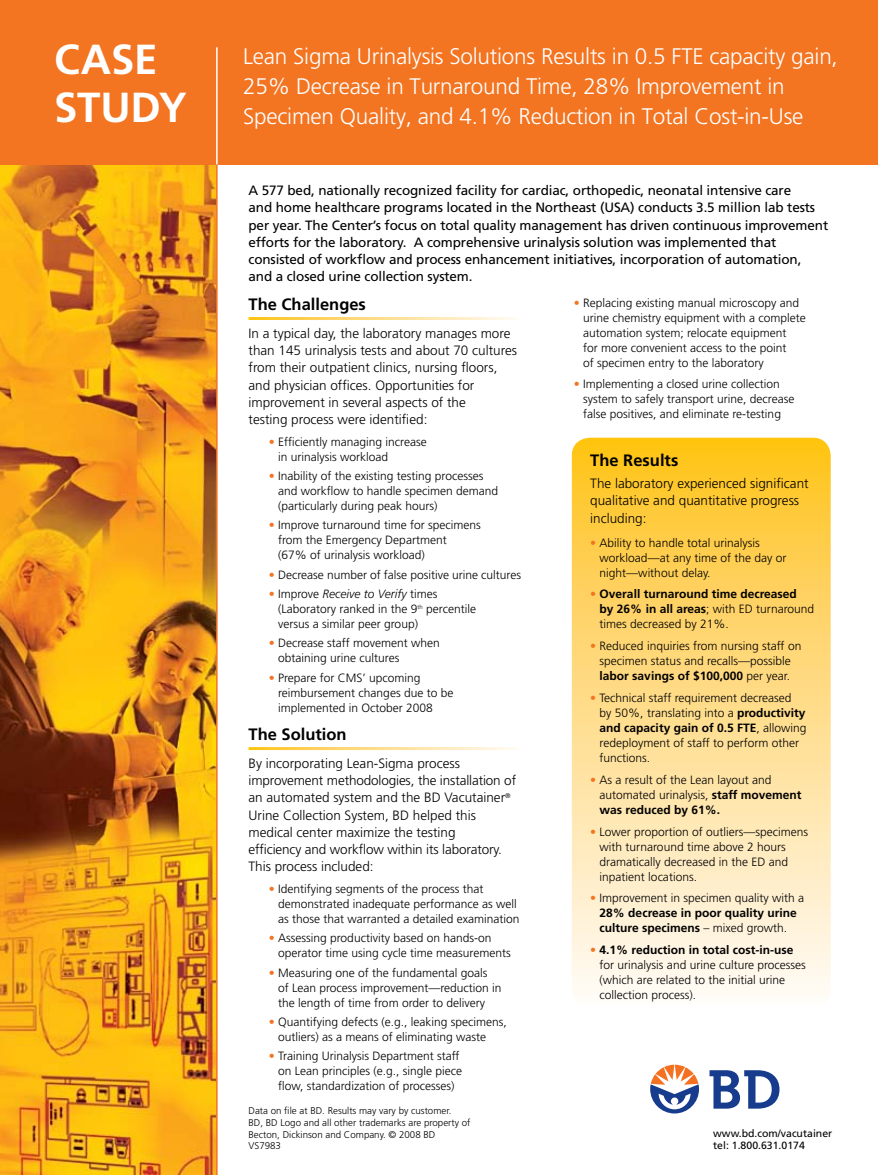
<style>
.page{position:relative;width:878px;height:1175px;background:#fff}
.page>*{position:absolute;margin:0;border:0;box-sizing:border-box;transform-origin:0 0}
.t1{font:700 42px/48px "Frutiger";letter-spacing:-.005em;color:#fff}
.t2{font:300 22.5px/30px "Frutiger";letter-spacing:-.01em;color:#fff}
.t3{font:700 16.5px "Frutiger";color:#000}
.t4{font:300 13.5px/17.2px "Frutiger";color:#000}
.t5{font:13.5px/17.2px "Frutiger";letter-spacing:-.01em;color:#000}
.t6{font:300 12px/15px "Frutiger";color:#000}
.t7{font:700 12px/15px "Frutiger";color:#000}
.t8{font:10.5px/12.6px "Frutiger";color:#000}
.t9{font:300 9.75px/11.7px "Frutiger";color:#000}
.s1{color:#f37421}
.s2{font-style:italic}
.s3{font-weight:300;color:#f37421}
.s4{font-weight:300}
.s5{font-weight:700}
</style>
<div class="page">
<img style="left:0;top:164px;width:216px;height:1010px">
<svg style="left:572px;top:438px;width:258px;height:556px;background:#ffdd8b"></svg>
<div style="left:0;top:0;width:878px;height:164px;background:#f37421"></div>
<svg style="left:709px;top:1070px;width:70px;height:38px"></svg>
<svg style="left:650px;top:1064px;width:49px;height:49px"></svg>
<hr style="left:216px;top:164px;width:2px;height:1010px;background:#f37421">
<hr style="left:216px;top:47px;width:2px;height:117px;background:#fff">
<h1 class="t1" style="left:54px;top:36px;width:134px">CASE<br>STUDY</h1>
<h2 class="t2" style="left:243px;top:42px;width:596px">Lean Sigma Urinalysis Solutions Results in 0.5 FTE capacity gain,<br>25% Decrease in Turnaround Time, 28% Improvement in<br>Specimen Quality, and 4.1% Reduction in Total Cost-in-Use</h2>
<p class="t5" style="left:248px;top:182px;width:581px">A 577 bed, nationally recognized facility for cardiac, orthopedic, neonatal intensive care<br>and home healthcare programs located in the Northeast (USA) conducts 3.5 million lab tests per year. The Center’s focus on total quality management has driven continuous improvement efforts for the laboratory. A comprehensive urinalysis solution was implemented that consisted of workflow and process enhancement initiatives, incorporation of automation, and a closed urine collection system.</p>
<h3 class="t3" style="left:248px;top:295px;width:119px">The Challenges</h3>
<p class="t4" style="left:248px;top:325px;width:270px">In a typical day, the laboratory manages more than 145 urinalysis tests and about 70 cultures from their outpatient clinics, nursing floors, and physician offices. Opportunities for improvement in several aspects of the<br>testing process were identified:</p>
<p class="t6" style="left:278px;top:434px;width:150px;text-indent:-9px"><span class="s1">•</span> Efficiently managing increase in urinalysis workload</p>
<p class="t6" style="left:278px;top:468px;width:222px;text-indent:-9px"><span class="s1">•</span> Inability of the existing testing processes and workflow to handle specimen demand (particularly during peak hours)</p>
<p class="t6" style="left:278px;top:518px;width:204px;text-indent:-9px"><span class="s1">•</span> Improve turnaround time for specimens from the Emergency Department<br>(67% of urinalysis workload)</p>
<p class="t6" style="left:269px;top:567px;width:254px"><span class="s1">•</span> Decrease number of false positive urine cultures</p>
<p class="t6" style="left:278px;top:586px;width:199px;text-indent:-9px"><span class="s1">•</span> Improve <span class="s2">Receive to Verify</span> times (Laboratory ranked in the 9<sup>th</sup> percentile versus a similar peer group)</p>
<p class="t6" style="left:278px;top:635px;width:163px;text-indent:-9px"><span class="s1">•</span> Decrease staff movement when obtaining urine cultures</p>
<p class="t6" style="left:278px;top:670px;width:177px;text-indent:-9px"><span class="s1">•</span> Prepare for CMS’ upcoming reimbursement changes due to be implemented in October 2008</p>
<h3 class="t3" style="left:248px;top:725px;width:100px">The Solution</h3>
<p class="t4" style="left:248px;top:754px;width:269px">By incorporating Lean-Sigma process improvement methodologies, the installation of an automated system and the BD Vacutainer<sup>® </sup>Urine Collection System, BD helped this medical center maximize the testing<br>efficiency and workflow within its laboratory.<br>This process included:</p>
<p class="t6" style="left:278px;top:881px;width:243px;text-indent:-9px"><span class="s1">•</span> Identifying segments of the process that demonstrated inadequate performance as well as those that warranted a detailed examination</p>
<p class="t6" style="left:278px;top:930px;width:234px;text-indent:-9px"><span class="s1">•</span> Assessing productivity based on hands-on operator time using cycle time measurements</p>
<p class="t6" style="left:278px;top:965px;width:225px;text-indent:-9px"><span class="s1">•</span> Measuring one of the fundamental goals<br>of Lean process improvement—reduction in the length of time from order to delivery</p>
<p class="t6" style="left:278px;top:1014px;width:230px;text-indent:-9px"><span class="s1">•</span> Quantifying defects (e.g., leaking specimens, outliers) as a means of eliminating waste</p>
<p class="t6" style="left:278px;top:1048px;width:186px;text-indent:-9px"><span class="s1">•</span> Training Urinalysis Department staff on Lean principles (e.g., single piece flow, standardization of processes)</p>
<p class="t6" style="left:583px;top:295px;width:224px;text-indent:-9px"><span class="s1">•</span> Replacing existing manual microscopy and urine chemistry equipment with a complete automation system; relocate equipment<br>for more convenient access to the point<br>of specimen entry to the laboratory</p>
<p class="t6" style="left:583px;top:377px;width:213px;text-indent:-9px"><span class="s1">•</span> Implementing a closed urine collection system to safely transport urine, decrease false positives, and eliminate re-testing</p>
<h3 class="t3" style="left:590px;top:451px;width:90px">The Results</h3>
<p class="t4" style="left:590px;top:475px;width:220px">The laboratory experienced significant qualitative and quantitative progress including:</p>
<p class="t6" style="left:599px;top:535px;width:188px;text-indent:-9px"><span class="s1">•</span> Ability to handle total urinalysis workload—at any time of the day or night—without delay.</p>
<p class="t7" style="left:599px;top:587px;width:216px;text-indent:-9px"><span class="s3">•</span> Overall turnaround time decreased<br>by 26% in all areas<span class="s4">; with ED turnaround times decreased by 21%.</span></p>
<p class="t6" style="left:590px;top:638px;width:212px;text-align:center"><span class="s1">•</span> Reduced inquiries from nursing staff on specimen status and recalls—possible <span class="s5">labor savings of $100,000</span> per year.</p>
<p class="t6" style="left:599px;top:690px;width:208px;text-indent:-9px"><span class="s1">•</span> Technical staff requirement decreased by 50%, translating into a <span class="s5">productivity and capacity gain of 0.5 FTE</span>, allowing redeployment of staff to perform other functions.</p>
<p class="t6" style="left:599px;top:772px;width:203px;text-indent:-9px"><span class="s1">•</span> As a result of the Lean layout and automated urinalysis, <span class="s5">staff movement was reduced by 61%.</span></p>
<p class="t6" style="left:599px;top:824px;width:210px;text-indent:-9px"><span class="s1">•</span> Lower proportion of outliers—specimens with turnaround time above 2 hours dramatically decreased in the ED and inpatient locations.</p>
<p class="t6" style="left:599px;top:890px;width:206px;text-indent:-9px"><span class="s1">•</span> Improvement in specimen quality with a<br><span class="s5">28% decrease in poor quality urine culture specimens</span> – mixed growth.</p>
<p class="t6" style="left:599px;top:942px;width:208px;text-indent:-9px"><span class="s1">•</span> <span class="s5">4.1% reduction in total cost-in-use </span>for urinalysis and urine culture processes (which are related to the initial urine collection process).</p>
<p class="t9" style="left:248px;top:1105px;width:223px">Data on file at BD. Results may vary by customer.<br>BD, BD Logo and all other trademarks are property of Becton, Dickinson and Company. © 2008 BD<br>VS7983</p>
<p class="t8" style="left:713px;top:1126px;width:121px">www.bd.com/vacutainer tel: 1.800.631.0174</p>
</div>
